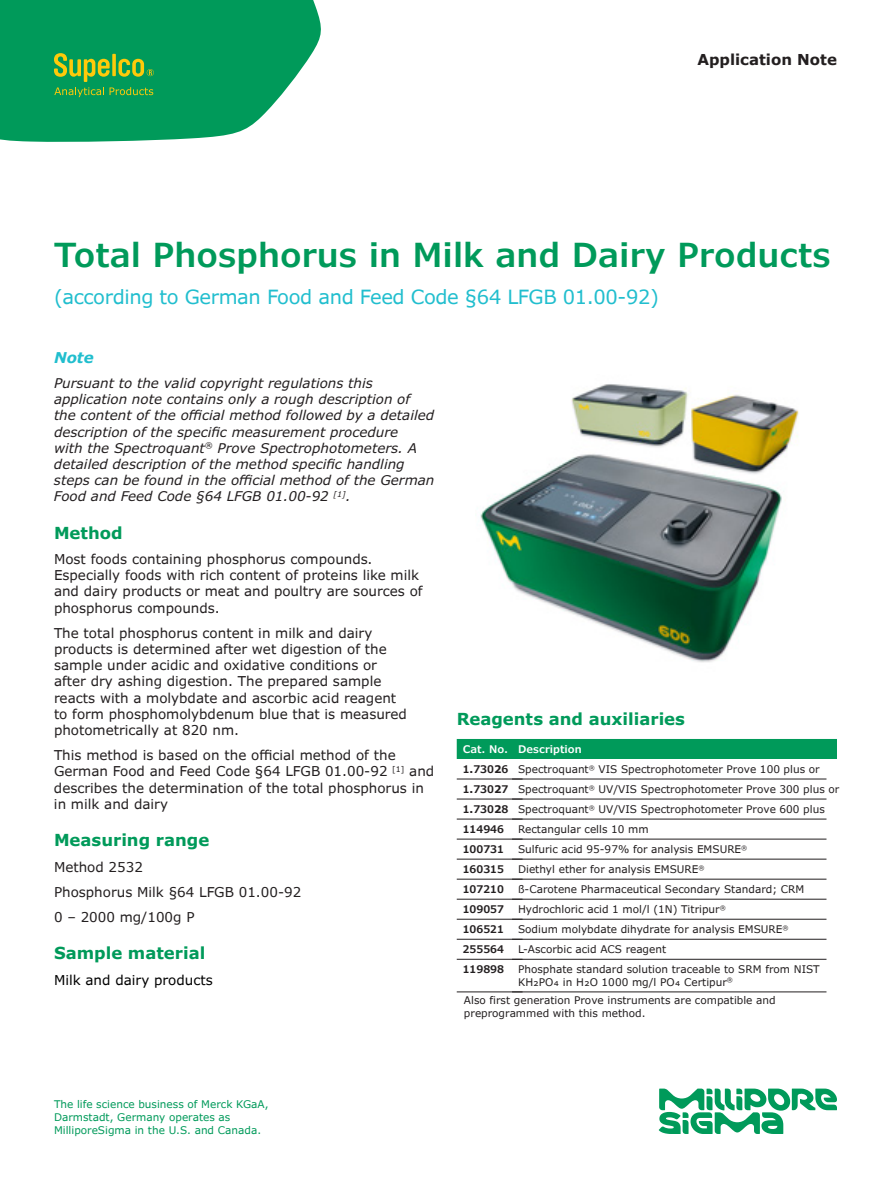
<style>
.page{position:relative;width:891px;height:1188px;background:#fff}
.page>*{position:absolute;margin:0;border:0;box-sizing:border-box;transform-origin:0 0}
.Headline_22_24{font:600 33px "Verdana Pro";color:#009a5a}
.Subhead_14_16{font:19.5px "Verdana Pro";letter-spacing:-.02em;color:#21bece}
.Section_Head_11_13{font:700 16.5px "Verdana Pro";color:#009a5a}
.t1{font:700 15px "Verdana Pro";color:#231f20}
.Section_Head_11_13-2{font:italic 700 15px "Verdana Pro";color:#21bece}
.Body_Copy_9_11{font:13.5px/16.2px "Verdana Pro";color:#231f20}
.Body_Copy_9_11-2{font:italic 13.5px/16.2px "Verdana Pro";color:#231f20}
.Body_Copy_9_11-3{font:13.5px "Verdana Pro";color:#000}
.Body_Copy_9_11-4{font:10.5px/12.6px "Verdana Pro";color:#231f20}
.Caption_7_9{font:10.5px/12.6px "Verdana Pro";color:#009a5a}
.t2{font:10.5px/12.6px "Verdana";color:#221e1f}
.Body_Copy_9_11-5{font:600 10.5px "Verdana Pro";color:#231f20}
.Body_Copy_9_11-6{font:600 10.5px "Verdana Pro";color:#fff}
.s1{font-family:"Verdana";font-weight:700}
.s2{font-family:"Verdana"}
</style>
<div class="page">
<svg style="left:0;top:0;width:321px;height:142px;background:#1ca56c"></svg>
<svg style="left:54px;top:53px;width:100px;height:44px;background:#44a644"></svg>
<img style="left:480px;top:384px;width:319px;height:279px">
<div style="left:457px;top:739px;width:380px;height:20px;background:#009a5a"></div>
<hr style="left:457px;top:779px;width:66px;height:1px;background:#231f20">
<hr style="left:512px;top:779px;width:314px;height:1px;background:#231f20">
<hr style="left:457px;top:799px;width:66px;height:1px;background:#231f20">
<hr style="left:512px;top:799px;width:314px;height:1px;background:#231f20">
<hr style="left:457px;top:819px;width:66px;height:1px;background:#231f20">
<hr style="left:512px;top:819px;width:314px;height:1px;background:#231f20">
<hr style="left:457px;top:839px;width:66px;height:1px;background:#231f20">
<hr style="left:512px;top:839px;width:314px;height:1px;background:#231f20">
<hr style="left:457px;top:859px;width:66px;height:1px;background:#231f20">
<hr style="left:512px;top:859px;width:314px;height:1px;background:#231f20">
<hr style="left:457px;top:879px;width:66px;height:1px;background:#231f20">
<hr style="left:512px;top:879px;width:314px;height:1px;background:#231f20">
<hr style="left:457px;top:899px;width:66px;height:1px;background:#231f20">
<hr style="left:512px;top:899px;width:314px;height:1px;background:#231f20">
<hr style="left:457px;top:919px;width:66px;height:1px;background:#231f20">
<hr style="left:512px;top:919px;width:314px;height:1px;background:#231f20">
<hr style="left:457px;top:939px;width:66px;height:1px;background:#231f20">
<hr style="left:512px;top:939px;width:314px;height:1px;background:#231f20">
<hr style="left:457px;top:959px;width:66px;height:1px;background:#231f20">
<hr style="left:512px;top:959px;width:314px;height:1px;background:#231f20">
<hr style="left:457px;top:992px;width:66px;height:1px;background:#231f20">
<hr style="left:512px;top:992px;width:314px;height:1px;background:#231f20">
<svg style="left:659px;top:1089px;width:178px;height:45px"></svg>
<p class="t1" style="left:697px;top:50px;width:141px">Application Note</p>
<p class="Headline_22_24" style="left:54px;top:234px;width:779px">Total Phosphorus in Milk and Dairy Products</p>
<p class="Subhead_14_16" style="left:54px;top:285px;width:606px">(according to German Food and Feed Code §64 LFGB 01.00-92)</p>
<p class="Section_Head_11_13-2" style="left:54px;top:348px;width:41px">Note</p>
<p class="Body_Copy_9_11-2" style="left:54px;top:375px;width:382px">Pursuant to the valid copyright regulations this application note contains only a rough description of the content of the official method followed by a detailed description of the specific measurement procedure<br>with the Spectroquant<sup>®</sup> Prove Spectrophotometers. A detailed description of the method specific handling steps can be found in the official method of the German Food and Feed Code §64 LFGB 01.00-92 <sup>[1]</sup>.</p>
<p class="Section_Head_11_13" style="left:54px;top:522px;width:70px">Method</p>
<p class="Body_Copy_9_11" style="left:54px;top:551px;width:370px">Most foods containing phosphorus compounds.<br>Especially foods with rich content of proteins like milk and dairy products or meat and poultry are sources of phosphorus compounds.</p>
<p class="Body_Copy_9_11" style="left:54px;top:625px;width:354px">The total phosphorus content in milk and dairy products is determined after wet digestion of the sample under acidic and oxidative conditions or after dry ashing digestion. The prepared sample reacts with a molybdate and ascorbic acid reagent to form phosphomolybdenum blue that is measured photometrically at 820 nm.</p>
<p class="Body_Copy_9_11" style="left:54px;top:747px;width:382px">This method is based on the official method of the German Food and Feed Code §64 LFGB 01.00-92 <sup>[1]</sup> and describes the determination of the total phosphorus in in milk and dairy</p>
<p class="Section_Head_11_13" style="left:54px;top:830px;width:157px">Measuring range</p>
<p class="Body_Copy_9_11" style="left:54px;top:859px;width:90px">Method 2532</p>
<p class="Body_Copy_9_11" style="left:54px;top:884px;width:249px">Phosphorus Milk §64 LFGB 01.00-92</p>
<p class="Body_Copy_9_11" style="left:54px;top:909px;width:142px">0 – 2000 mg/100g P</p>
<p class="Section_Head_11_13" style="left:54px;top:943px;width:153px">Sample material</p>
<p class="Body_Copy_9_11-3" style="left:54px;top:971px;width:160px">Milk and dairy products</p>
<p class="Section_Head_11_13" style="left:457px;top:709px;width:230px">Reagents and auxiliaries</p>
<p class="Body_Copy_9_11-6" style="left:463px;top:742px;width:47px">Cat. No.</p>
<p class="Body_Copy_9_11-6" style="left:518px;top:742px;width:65px">Description</p>
<p class="Body_Copy_9_11-5" style="left:463px;top:762px;width:47px">1<span class="s1">.</span>730<span class="s1">2</span>6</p>
<p class="Body_Copy_9_11-4" style="left:518px;top:763px;width:303px">Spectroquant<sup>®</sup> VIS Spectrophotometer Prove 100 <span class="s2">plus</span> or</p>
<p class="Body_Copy_9_11-5" style="left:463px;top:782px;width:47px">1<span class="s1">.</span>730<span class="s1">2</span>7</p>
<p class="Body_Copy_9_11-4" style="left:518px;top:783px;width:323px">Spectroquant<sup>®</sup> UV/VIS Spectrophotometer Prove 300 <span class="s2">plus</span> or</p>
<p class="Body_Copy_9_11-5" style="left:463px;top:802px;width:47px">1<span class="s1">.</span>730<span class="s1">2</span>8</p>
<p class="Body_Copy_9_11-4" style="left:518px;top:803px;width:308px">Spectroquant<sup>®</sup> UV/VIS Spectrophotometer Prove 600 <span class="s2">plus</span></p>
<p class="Body_Copy_9_11-5" style="left:463px;top:823px;width:43px">114946</p>
<p class="Body_Copy_9_11-4" style="left:518px;top:823px;width:132px">Rectangular cells 10 mm</p>
<p class="Body_Copy_9_11-5" style="left:463px;top:843px;width:43px">100731</p>
<p class="Body_Copy_9_11-4" style="left:518px;top:843px;width:231px">Sulfuric acid 95-97% for analysis EMSURE<sup>®</sup></p>
<p class="Body_Copy_9_11-5" style="left:463px;top:863px;width:43px">160315</p>
<p class="Body_Copy_9_11-4" style="left:518px;top:863px;width:188px">Diethyl ether for analysis EMSURE<sup>®</sup></p>
<p class="Body_Copy_9_11-5" style="left:463px;top:883px;width:43px">107210</p>
<p class="Body_Copy_9_11-4" style="left:518px;top:883px;width:288px">ß-Carotene Pharmaceutical Secondary Standard; CRM</p>
<p class="Body_Copy_9_11-5" style="left:463px;top:903px;width:43px">109057</p>
<p class="Body_Copy_9_11-4" style="left:518px;top:903px;width:209px">Hydrochloric acid 1 mol/l (1N) Titripur<sup>®</sup></p>
<p class="Body_Copy_9_11-5" style="left:463px;top:923px;width:43px">106521</p>
<p class="Body_Copy_9_11-4" style="left:518px;top:923px;width:272px">Sodium molybdate dihydrate for analysis EMSURE<sup>®</sup></p>
<p class="Body_Copy_9_11-5" style="left:463px;top:943px;width:43px">255564</p>
<p class="Body_Copy_9_11-4" style="left:518px;top:943px;width:150px">L-Ascorbic acid ACS reagent</p>
<p class="Body_Copy_9_11-5" style="left:463px;top:963px;width:43px">119898</p>
<p class="Body_Copy_9_11-4" style="left:518px;top:963px;width:303px">Phosphate standard solution traceable to SRM from NIST<br>KH₂PO₄ in H₂O 1000 mg/l PO₄ Certipur<sup>®</sup></p>
<p class="t2" style="left:464px;top:994px;width:313px">Also first generation Prove instruments are compatible and preprogrammed with this method.</p>
<p class="Caption_7_9" style="left:54px;top:1098px;width:216px">The life science business of Merck KGaA,<br>Darmstadt, Germany operates as<br>MilliporeSigma in the U.S. and Canada.</p>
</div>
